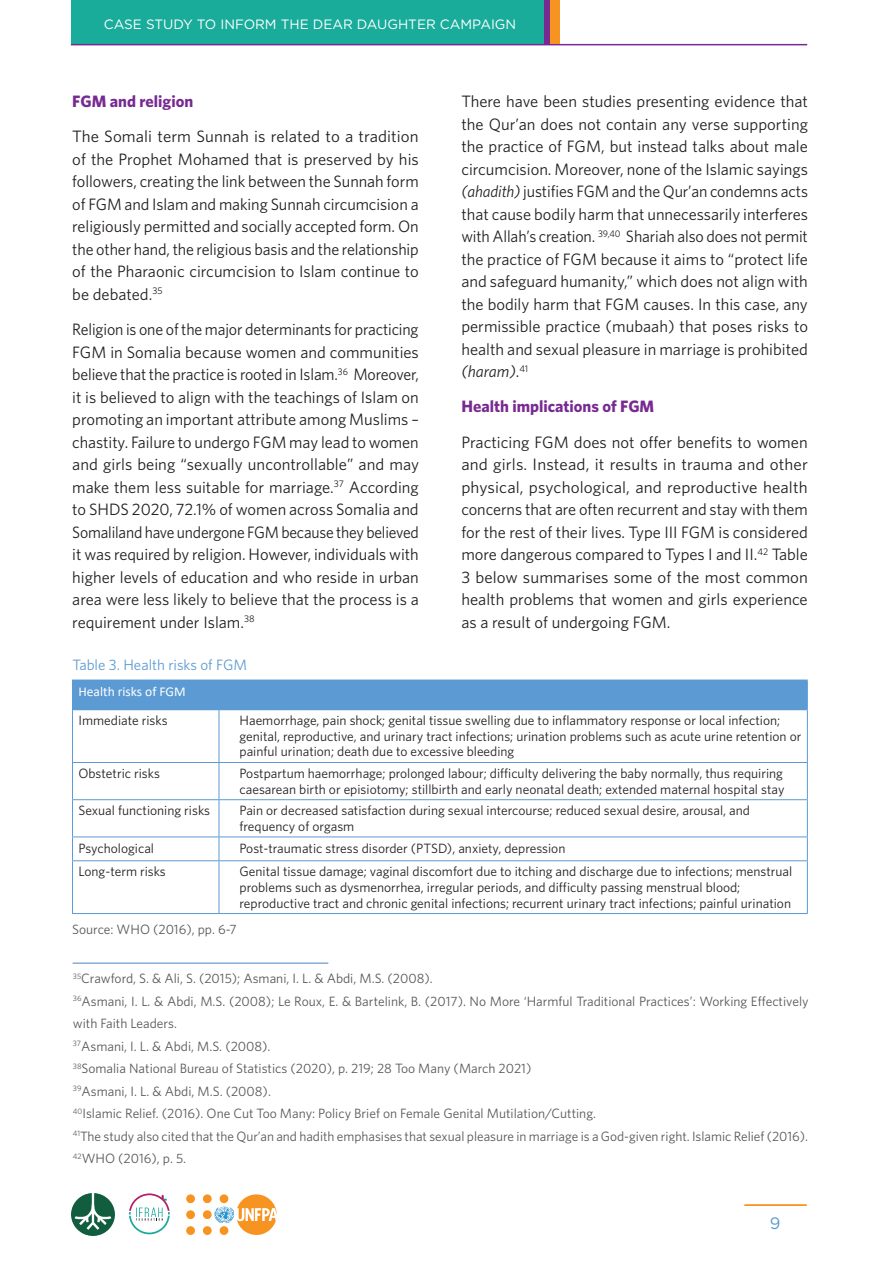
<style>
.page{position:relative;width:893px;height:1263px;background:#fff}
.page>*{position:absolute;margin:0;border:0;box-sizing:border-box;transform-origin:0 0}
.t1{font:16.5px/22.5px "Whitney HTF";color:#231f20;text-align:justify}
.t2{font:16.5px/22.5px "Whitney HTF";color:#231f20;text-align:justify;scale:.96 1}
.t3{font:700 16.5px "Whitney HTF";color:#772a91}
.t4{font:16.5px "Gotham";color:#5c9ad3}
.t5{font:15px "Whitney HTF";color:#5c9ad3}
.t6{font:13.5px/15.6px "Whitney";color:#231f20}
.t7{font:13.5px/22.5px "Whitney HTF";color:#57585a}
.t8{font:13.5px "Gotham";color:#fff}
.t9{font:13.5px "Calibri";color:#fff}
.s1{font-style:italic}
</style>
<div class="page">
<div style="left:71px;top:0;width:478px;height:45px;background:#19ac9b"></div>
<hr style="left:71px;top:44px;width:736px;height:1px;background:#772a91">
<hr style="left:745px;top:1204px;width:62px;height:2px;background:#f69220">
<svg style="left:129px;top:1193px;width:41px;height:41px"></svg>
<div style="left:203px;top:1210px;width:9px;height:9px;background:#f79321;border-radius:50%"></div>
<div style="left:203px;top:1226px;width:9px;height:9px;background:#f79321;border-radius:50%"></div>
<div style="left:203px;top:1194px;width:9px;height:9px;background:#f79321;border-radius:50%"></div>
<div style="left:186px;top:1210px;width:9px;height:9px;background:#f79321;border-radius:50%"></div>
<div style="left:186px;top:1226px;width:9px;height:9px;background:#f79321;border-radius:50%"></div>
<div style="left:186px;top:1194px;width:9px;height:9px;background:#f79321;border-radius:50%"></div>
<svg style="left:214px;top:1194px;width:63px;height:41px"></svg>
<img style="left:72px;top:1194px;width:42px;height:41px">
<div style="left:549px;top:0;width:11px;height:44px;background:#f79421"></div>
<div style="left:544px;top:0;width:5px;height:44px;background:#772a91"></div>
<hr style="left:73px;top:963px;width:255px;height:1px;background:#4b84c4">
<div style="left:72px;top:680px;width:735px;height:30px;background:#5c9ad3"></div>
<svg style="left:807px;top:680px;width:1px;height:29px"></svg>
<hr style="left:72px;top:710px;width:1px;height:52px;background:#5c9ad3">
<hr style="left:219px;top:709px;width:589px;height:1px;background:#5c9ad3">
<hr style="left:219px;top:710px;width:1px;height:52px;background:#5c9ad3">
<hr style="left:807px;top:710px;width:1px;height:52px;background:#5c9ad3">
<hr style="left:72px;top:762px;width:147px;height:1px;background:#5c9ad3">
<hr style="left:72px;top:763px;width:1px;height:36px;background:#5c9ad3">
<hr style="left:219px;top:762px;width:589px;height:1px;background:#5c9ad3">
<hr style="left:219px;top:763px;width:1px;height:36px;background:#5c9ad3">
<hr style="left:807px;top:763px;width:1px;height:36px;background:#5c9ad3">
<hr style="left:72px;top:799px;width:147px;height:1px;background:#5c9ad3">
<hr style="left:72px;top:800px;width:1px;height:36px;background:#5c9ad3">
<hr style="left:219px;top:799px;width:589px;height:1px;background:#5c9ad3">
<hr style="left:219px;top:800px;width:1px;height:36px;background:#5c9ad3">
<hr style="left:807px;top:800px;width:1px;height:36px;background:#5c9ad3">
<hr style="left:72px;top:836px;width:147px;height:1px;background:#5c9ad3">
<svg style="left:72px;top:837px;width:1px;height:23px"></svg>
<hr style="left:219px;top:836px;width:589px;height:1px;background:#5c9ad3">
<svg style="left:219px;top:837px;width:1px;height:23px"></svg>
<svg style="left:807px;top:837px;width:1px;height:23px"></svg>
<hr style="left:72px;top:860px;width:147px;height:1px;background:#5c9ad3">
<hr style="left:72px;top:861px;width:1px;height:52px;background:#5c9ad3">
<hr style="left:219px;top:860px;width:589px;height:1px;background:#5c9ad3">
<hr style="left:219px;top:861px;width:1px;height:52px;background:#5c9ad3">
<hr style="left:807px;top:861px;width:1px;height:52px;background:#5c9ad3">
<hr style="left:72px;top:913px;width:147px;height:1px;background:#5c9ad3">
<hr style="left:219px;top:913px;width:589px;height:1px;background:#5c9ad3">
<p class="t8" style="left:104px;top:15px;width:414px">CASE STUDY TO INFORM THE DEAR DAUGHTER CAMPAIGN</p>
<p class="t3" style="left:72px;top:91px;width:122px">FGM and religion</p>
<p class="t1" style="left:72px;top:125px;width:348px">The Somali term Sunnah is related to a tradition of the Prophet Mohamed that is preserved by his followers, creating the link between the Sunnah form of FGM and Islam and making Sunnah circumcision a religiously permitted and socially accepted form. On the other hand, the religious basis and the relationship of the Pharaonic circumcision to Islam continue to be debated.<sup>35</sup></p>
<p class="t2" style="left:72px;top:318px;width:363px">Religion is one of the major determinants for practicing FGM in Somalia because women and communities believe that the practice is rooted in Islam.<sup>36</sup> Moreover, it is believed to align with the teachings of Islam on promoting an important attribute among Muslims – chastity. Failure to undergo FGM may lead to women and girls being “sexually uncontrollable” and may make them less suitable for marriage.<sup>37</sup> According to SHDS 2020, 72.1% of women across Somalia and Somaliland have undergone FGM because they believed it was required by religion. However, individuals with higher levels of education and who reside in urban area were less likely to believe that the process is a requirement under Islam.<sup>38</sup></p>
<p class="t1" style="left:461px;top:90px;width:348px">There have been studies presenting evidence that the Qur’an does not contain any verse supporting the practice of FGM, but instead talks about male circumcision. Moreover, none of the Islamic sayings <span class="s1">(ahadith)</span> justifies FGM and the Qur’an condemns acts that cause bodily harm that unnecessarily interferes with Allah’s creation. <sup>39,40</sup> Shariah also does not permit the practice of FGM because it aims to “protect life and safeguard humanity,” which does not align with the bodily harm that FGM causes. In this case, any permissible practice (mubaah) that poses risks to health and sexual pleasure in marriage is prohibited <span class="s1">(haram)</span>.<sup>41</sup></p>
<p class="t3" style="left:461px;top:397px;width:194px">Health implications of FGM</p>
<p class="t1" style="left:461px;top:430px;width:348px">Practicing FGM does not offer benefits to women and girls. Instead, it results in trauma and other physical, psychological, and reproductive health concerns that are often recurrent and stay with them for the rest of their lives. Type III FGM is considered more dangerous compared to Types I and II.<sup>42</sup> Table 3 below summarises some of the most common health problems that women and girls experience as a result of undergoing FGM.</p>
<p class="t5" style="left:73px;top:656px;width:176px">Table 3. Health risks of FGM</p>
<p class="t9" style="left:78px;top:682px;width:109px">Health risks of FGM</p>
<p class="t6" style="left:78px;top:713px;width:91px">Immediate risks</p>
<p class="t6" style="left:240px;top:713px;width:563px">Haemorrhage, pain shock; genital tissue swelling due to inflammatory response or local infection; genital, reproductive, and urinary tract infections; urination problems such as acute urine retention or painful urination; death due to excessive bleeding</p>
<p class="t6" style="left:78px;top:765px;width:83px">Obstetric risks</p>
<p class="t6" style="left:240px;top:765px;width:546px">Postpartum haemorrhage; prolonged labour; difficulty delivering the baby normally, thus requiring caesarean birth or episiotomy; stillbirth and early neonatal death; extended maternal hospital stay</p>
<p class="t6" style="left:78px;top:803px;width:133px">Sexual functioning risks</p>
<p class="t6" style="left:240px;top:803px;width:512px">Pain or decreased satisfaction during sexual intercourse; reduced sexual desire, arousal, and frequency of orgasm</p>
<p class="t6" style="left:78px;top:840px;width:77px">Psychological</p>
<p class="t6" style="left:240px;top:840px;width:327px">Post-traumatic stress disorder (PTSD), anxiety, depression</p>
<p class="t6" style="left:78px;top:864px;width:89px">Long-term risks</p>
<p class="t6" style="left:240px;top:864px;width:554px">Genital tissue damage; vaginal discomfort due to itching and discharge due to infections; menstrual problems such as dysmenorrhea, irregular periods, and difficulty passing menstrual blood; reproductive tract and chronic genital infections; recurrent urinary tract infections; painful urination</p>
<p class="t7" style="left:72px;top:918px;width:166px">Source: WHO (2016), pp. 6-7</p>
<p class="t7" style="left:73px;top:967px;width:737px"><sup>35</sup>Crawford, S. &amp; Ali, S. (2015); Asmani, I. L. &amp; Abdi, M.S. (2008).<br><sup>36</sup>Asmani, I. L. &amp; Abdi, M.S. (2008); Le Roux, E. &amp; Bartelink, B. (2017). No More ‘Harmful Traditional Practices’: Working Effectively with Faith Leaders.<br><sup>37</sup>Asmani, I. L. &amp; Abdi, M.S. (2008).<br><sup>38</sup>Somalia National Bureau of Statistics (2020), p. 219; 28 Too Many (March 2021)<br><sup>39</sup>Asmani, I. L. &amp; Abdi, M.S. (2008).<br><sup>40</sup>Islamic Relief. (2016). One Cut Too Many: Policy Brief on Female Genital Mutilation/Cutting.<br><sup>41</sup>The study also cited that the Qur’an and hadith emphasises that sexual pleasure in marriage is a God-given right. Islamic Relief (2016).<br><sup>42</sup>WHO (2016), p. 5.</p>
<p class="t4" style="left:770px;top:1213px;width:12px">9</p>
</div>
